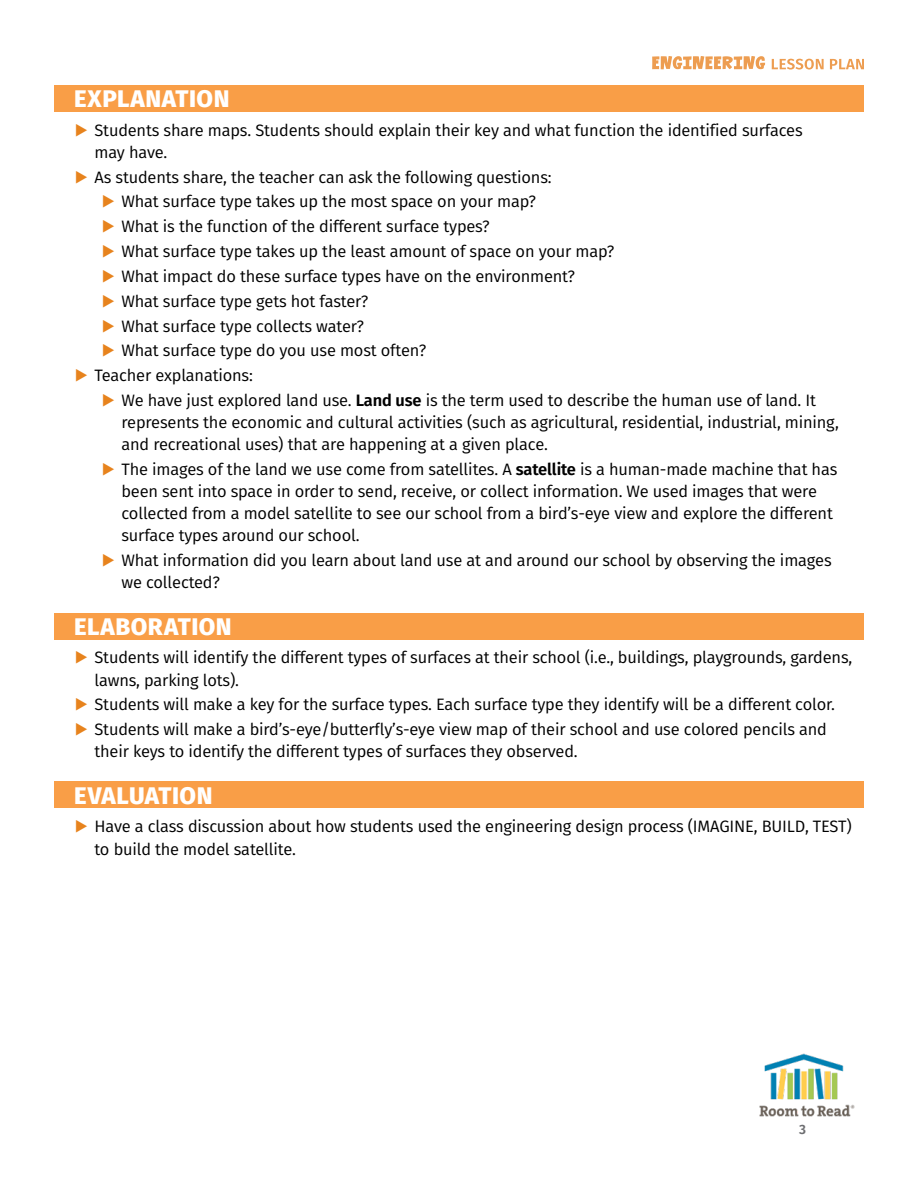
<style>
.page{position:relative;width:918px;height:1188px;background:#fff}
.page>*{position:absolute;margin:0;border:0;box-sizing:border-box;transform-origin:0 0}
.t1{font:800 24px "Fira Sans";letter-spacing:.02em;color:#fff}
.t2{font:16.5px/22.2px "Fira Sans";letter-spacing:-.01em;color:#000}
.t3{font:600 13.5px "Fira Sans";color:#6d6e71}
.s1{font-weight:700;color:#e7831d}
.s2{font-weight:600}
</style>
<div class="page">
<div style="left:54px;top:613px;width:810px;height:27px;background:#f99e47"></div>
<img style="left:759px;top:1053px;width:96px;height:64px">
<div style="left:54px;top:85px;width:810px;height:27px;background:#f99e47"></div>
<div style="left:54px;top:782px;width:810px;height:26px;background:#f99e47"></div>
<svg style="left:652px;top:56px;width:212px;height:14px"></svg>
<h1 class="t1" style="left:74px;top:78px;width:157px">EXPLANATION</h1>
<p class="t2" style="left:94px;top:118px;width:710px;text-indent:-20px"><span class="s1">▶</span> Students share maps. Students should explain their key and what function the identified surfaces may have.</p>
<p class="t2" style="left:74px;top:165px;width:479px"><span class="s1">▶</span> As students share, the teacher can ask the following questions:</p>
<p class="t2" style="left:101px;top:190px;width:436px"><span class="s1">▶</span> What surface type takes up the most space on your map?</p>
<p class="t2" style="left:101px;top:215px;width:390px"><span class="s1">▶</span> What is the function of the different surface types?</p>
<p class="t2" style="left:101px;top:240px;width:515px"><span class="s1">▶</span> What surface type takes up the least amount of space on your map?</p>
<p class="t2" style="left:101px;top:265px;width:475px"><span class="s1">▶</span> What impact do these surface types have on the environment?</p>
<p class="t2" style="left:101px;top:289px;width:269px"><span class="s1">▶</span> What surface type gets hot faster?</p>
<p class="t2" style="left:101px;top:314px;width:264px"><span class="s1">▶</span> What surface type collects water?</p>
<p class="t2" style="left:101px;top:339px;width:327px"><span class="s1">▶</span> What surface type do you use most often?</p>
<p class="t2" style="left:74px;top:364px;width:180px"><span class="s1">▶</span> Teacher explanations:</p>
<p class="t2" style="left:101px;top:389px;width:716px"><span class="s1">▶</span> We have just explored land use. <span class="s2">Land use</span> is the term used to describe the human use of land. It</p>
<p class="t2" style="left:121px;top:411px;width:719px">represents the economic and cultural activities (such as agricultural, residential, industrial, mining, and recreational uses) that are happening at a given place.</p>
<p class="t2" style="left:121px;top:458px;width:717px;text-indent:-20px"><span class="s1">▶</span> The images of the land we use come from satellites. A <span class="s2">satellite</span> is a human-made machine that has been sent into space in order to send, receive, or collect information. We used images that were collected from a model satellite to see our school from a bird’s-eye view and explore the different surface types around our school.</p>
<p class="t2" style="left:121px;top:549px;width:712px;text-indent:-20px"><span class="s1">▶</span> What information did you learn about land use at and around our school by observing the images we collected?</p>
<h1 class="t1" style="left:74px;top:605px;width:159px">ELABORATION</h1>
<p class="t2" style="left:94px;top:646px;width:759px;text-indent:-20px"><span class="s1">▶</span> Students will identify the different types of surfaces at their school (i.e., buildings, playgrounds, gardens, lawns, parking lots).</p>
<p class="t2" style="left:74px;top:692px;width:762px;line-height:24.9px"><span class="s1">▶</span> Students will make a key for the surface types. Each surface type they identify will be a different color. <span class="s1">▶</span> Students will make a bird’s-eye/butterfly’s-eye view map of their school and use colored pencils and</p>
<p class="t2" style="left:94px;top:740px;width:485px">their keys to identify the different types of surfaces they observed.</p>
<h1 class="t1" style="left:74px;top:774px;width:140px">EVALUATION</h1>
<p class="t2" style="left:94px;top:815px;width:759px;text-indent:-20px"><span class="s1">▶</span> Have a class discussion about how students used the engineering design process (IMAGINE, BUILD, TEST) to build the model satellite.</p>
<p class="t3" style="left:799px;top:1118px;width:8px">3</p>
</div>
